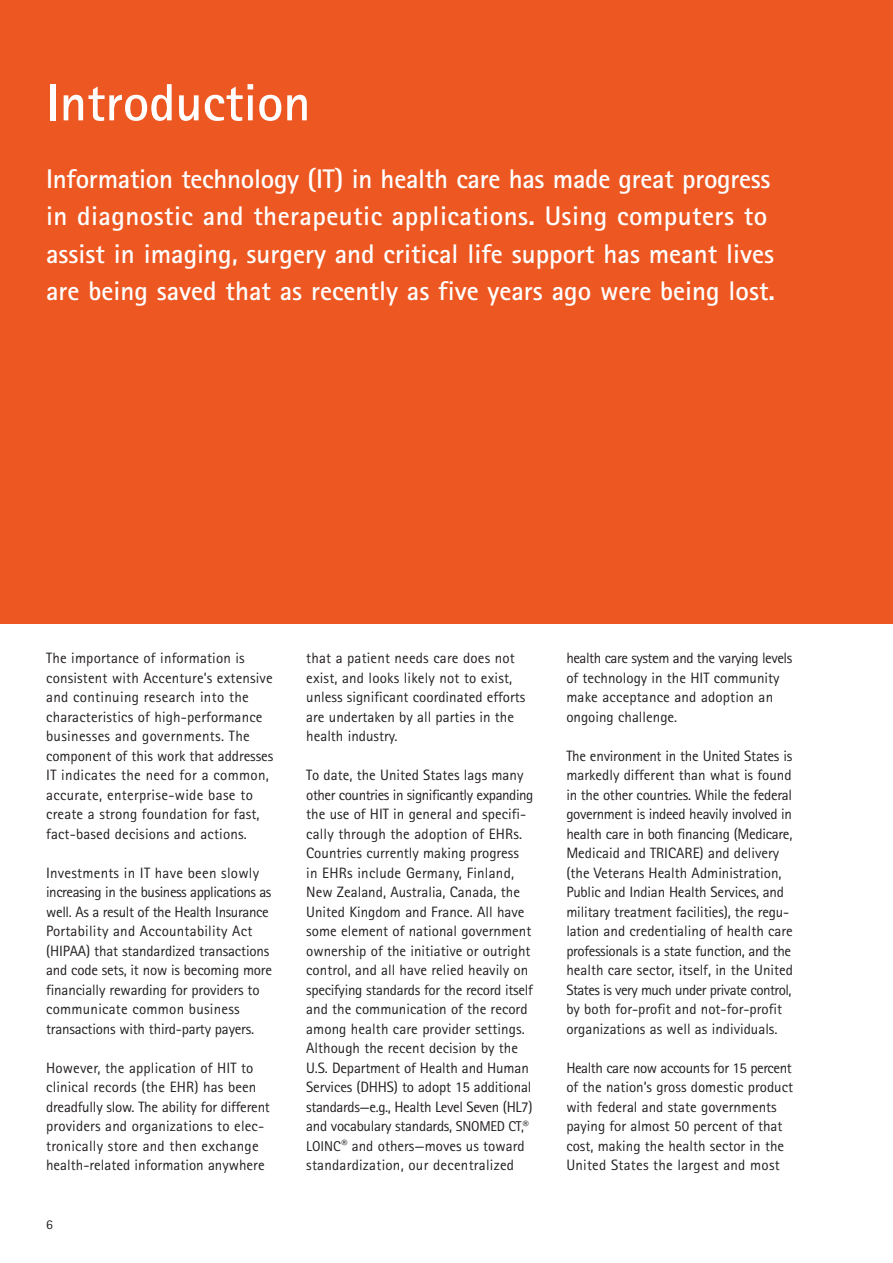
<style>
.page{position:relative;width:893px;height:1263px;background:#fff}
.page>*{position:absolute;margin:0;border:0;box-sizing:border-box;transform-origin:0 0}
.t1{font:700 52.5px "Agfa Rotis Sans Serif";color:#fff}
.t2{font:700 27px/37.5px "Agfa Rotis Sans Serif";color:#fff}
.t3{font:15px/19.5px "Agfa Rotis Sans Serif";color:#231f20}
.t4{font:13.5px "Agfa Rotis Sans Serif";color:#231f20}
.s1{font-size:14.25px}
</style>
<div class="page">
<div style="left:0;top:0;width:893px;height:624px;background:#ed5721"></div>
<h1 class="t1" style="left:46px;top:84px;width:266px">Introduction</h1>
<p class="t2" style="left:46px;top:163px;width:730px">Information technology (IT) in health care has made great progress in diagnostic and therapeutic applications. Using computers to assist in imaging, surgery and critical life support has meant lives are being saved that as recently as five years ago were being lost.</p>
<p class="t3" style="left:46px;top:650px;width:229px">The importance of information is consistent with Accenture’s extensive and continuing research into the characteristics of high-performance businesses and governments. The component of this work that addresses IT indicates the need for a common, accurate, enterprise-wide base to create a strong foundation for fast, fact-based decisions and actions.</p>
<p class="t3" style="left:46px;top:864px;width:227px">Investments in IT have been slowly increasing in the business applications as well. As a result of the Health Insurance Portability and Accountability Act (HIPAA) that standardized transactions and code sets, it now is becoming more financially rewarding for providers to communicate common business transactions with third-party payers.</p>
<p class="t3" style="left:46px;top:1059px;width:225px">However, the application of HIT to clinical records (the EHR) has been dreadfully slow. The ability for different providers and organizations to elec&shy;tronically store and then exchange health-related information anywhere</p>
<p class="t4" style="left:46px;top:1219px;width:8px">6</p>
<p class="t3" style="left:306px;top:650px;width:221px">that a patient needs care does not exist, and looks likely not to exist, unless significant coordinated efforts are undertaken by all parties in the health industry.</p>
<p class="t3" style="left:306px;top:767px;width:229px">To date, the United States lags many other countries in significantly expanding the use of HIT in general and specifi&shy;cally through the adoption of EHRs.<br>Countries currently making progress in EHRs include Germany, Finland, New Zealand, Australia, Canada, the United Kingdom and France. All have some element of national government ownership of the initiative or outright control, and all have relied heavily on specifying standards for the record itself and the communication of the record among health care provider settings.<br>Although the recent decision by the U.S. Department of Health and Human Services (DHHS) to adopt 15 additional standards—e.g., Health Level Seven (HL7) and vocabulary standards, <span class="s1">SNOMED CT,</span><sup>® </sup><span class="s1">LOINC</span><sup>®</sup> and others—moves us toward standardization, our decentralized</p>
<p class="t3" style="left:566px;top:650px;width:227px">health care system and the varying levels of technology in the HIT community make acceptance and adoption an ongoing challenge.</p>
<p class="t3" style="left:566px;top:747px;width:228px">The environment in the United States is markedly different than what is found in the other countries. While the federal government is indeed heavily involved in health care in both financing (Medicare, Medicaid and TRICARE) and delivery (the Veterans Health Administration, Public and Indian Health Services, and military treatment facilities), the regu&shy;lation and credentialing of health care professionals is a state function, and the health care sector, itself, in the United States is very much under private control, by both for-profit and not-for-profit organizations as well as individuals.</p>
<p class="t3" style="left:566px;top:1059px;width:228px">Health care now accounts for 15 percent of the nation’s gross domestic product with federal and state governments paying for almost 50 percent of that cost, making the health sector in the United States the largest and most</p>
</div>
